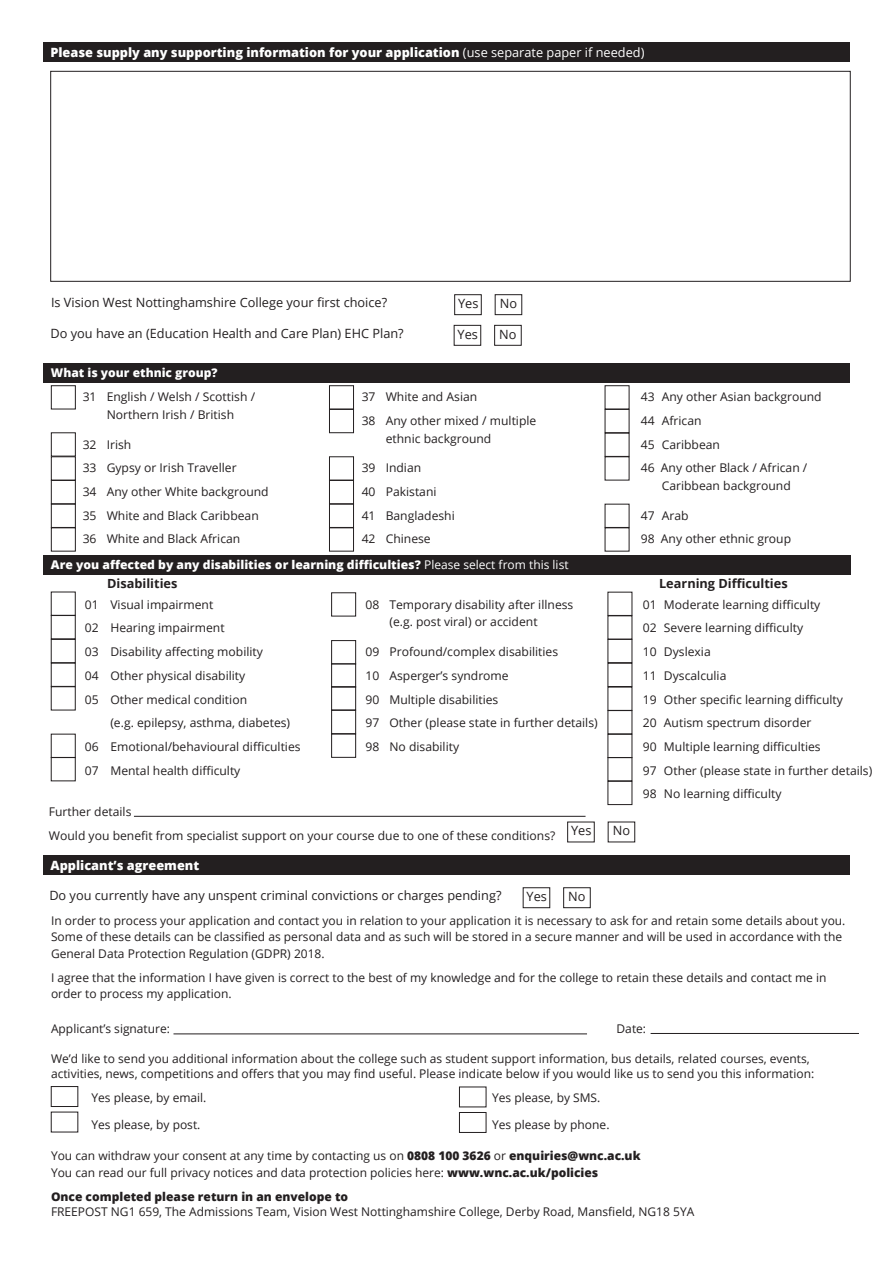
<style>
.page{position:relative;width:893px;height:1263px;background:#fff}
.page>*{position:absolute;margin:0;border:0;box-sizing:border-box;transform-origin:0 0}
.t1{font:12.75px "Open Sans";color:#231f20}
.t2{font:800 12.75px "Open Sans";color:#fff}
.t3{font:700 12.6px "Open Sans";color:#231f20}
.t4{font:12px/16.5px "Open Sans";color:#231f20}
.t5{font:800 12px "Open Sans";color:#fff}
.t6{font:800 12px "Open Sans";color:#231f20}
.s1{font-weight:400}
.s2{font-weight:800}
</style>
<div class="page">
<div style="left:43px;top:856px;width:806px;height:19px;background:#231f20"></div>
<hr style="left:134px;top:816px;width:451px;height:1px;background:#231f20">
<div style="left:43px;top:364px;width:807px;height:19px;background:#231f20"></div>
<div style="left:43px;top:556px;width:807px;height:19px;background:#231f20"></div>
<div style="left:329px;top:528px;width:25px;height:23px;border:1px solid #231f20"></div>
<div style="left:329px;top:504px;width:25px;height:24px;border:1px solid #231f20"></div>
<div style="left:329px;top:480px;width:25px;height:24px;border:1px solid #231f20"></div>
<div style="left:329px;top:457px;width:25px;height:23px;border:1px solid #231f20"></div>
<div style="left:329px;top:409px;width:25px;height:24px;border:1px solid #231f20"></div>
<div style="left:329px;top:385px;width:25px;height:24px;border:1px solid #231f20"></div>
<div style="left:51px;top:528px;width:25px;height:23px;border:1px solid #231f20"></div>
<div style="left:51px;top:504px;width:25px;height:24px;border:1px solid #231f20"></div>
<div style="left:51px;top:480px;width:25px;height:24px;border:1px solid #231f20"></div>
<div style="left:51px;top:457px;width:25px;height:23px;border:1px solid #231f20"></div>
<div style="left:51px;top:433px;width:25px;height:23px;border:1px solid #231f20"></div>
<div style="left:51px;top:385px;width:25px;height:24px;border:1px solid #231f20"></div>
<div style="left:605px;top:409px;width:24px;height:24px;border:1px solid #231f20"></div>
<div style="left:605px;top:385px;width:24px;height:24px;border:1px solid #231f20"></div>
<div style="left:51px;top:663px;width:24px;height:24px;border:1px solid #231f20"></div>
<div style="left:51px;top:639px;width:24px;height:24px;border:1px solid #231f20"></div>
<div style="left:51px;top:615px;width:24px;height:24px;border:1px solid #231f20"></div>
<div style="left:51px;top:757px;width:24px;height:24px;border:1px solid #231f20"></div>
<div style="left:331px;top:734px;width:25px;height:23px;border:1px solid #231f20"></div>
<div style="left:331px;top:710px;width:25px;height:24px;border:1px solid #231f20"></div>
<div style="left:331px;top:664px;width:25px;height:23px;border:1px solid #231f20"></div>
<div style="left:331px;top:593px;width:25px;height:23px;border:1px solid #231f20"></div>
<div style="left:608px;top:734px;width:24px;height:24px;border:1px solid #231f20"></div>
<div style="left:608px;top:663px;width:24px;height:24px;border:1px solid #231f20"></div>
<div style="left:608px;top:639px;width:24px;height:24px;border:1px solid #231f20"></div>
<div style="left:331px;top:640px;width:25px;height:24px;border:1px solid #231f20"></div>
<div style="left:608px;top:781px;width:24px;height:24px;border:1px solid #231f20"></div>
<div style="left:331px;top:686px;width:25px;height:24px;border:1px solid #231f20"></div>
<hr style="left:173px;top:1034px;width:414px;height:1px;background:#231f20">
<hr style="left:651px;top:1033px;width:208px;height:1px;background:#231f20">
<div style="left:51px;top:1086px;width:27px;height:21px;border:1px solid #231f20"></div>
<div style="left:459px;top:1112px;width:27px;height:21px;border:1px solid #231f20"></div>
<div style="left:43px;top:43px;width:806px;height:19px;background:#231f20"></div>
<div style="left:50px;top:71px;width:800px;height:210px;border:1px solid #231f20"></div>
<div style="left:494px;top:325px;width:27px;height:20px;border:1px solid #231f20"></div>
<div style="left:454px;top:325px;width:27px;height:20px;border:1px solid #231f20"></div>
<div style="left:495px;top:294px;width:27px;height:21px;border:1px solid #231f20"></div>
<div style="left:454px;top:294px;width:27px;height:21px;border:1px solid #231f20"></div>
<div style="left:563px;top:887px;width:27px;height:21px;border:1px solid #231f20"></div>
<div style="left:523px;top:887px;width:27px;height:21px;border:1px solid #231f20"></div>
<p class="t2" style="left:50px;top:42px;width:596px">Please supply any supporting information for your application <span class="s1">(use separate paper if needed)</span></p>
<p class="t1" style="left:51px;top:294px;width:338px">Is Vision West Nottinghamshire College your first choice?</p>
<p class="t1" style="left:458px;top:295px;width:22px">Yes</p>
<p class="t1" style="left:500px;top:295px;width:19px">No</p>
<p class="t1" style="left:50px;top:324px;width:355px">Do you have an (Education Health and Care Plan) EHC Plan?</p>
<p class="t1" style="left:458px;top:325px;width:22px">Yes</p>
<p class="t1" style="left:499px;top:325px;width:19px">No</p>
<p class="t5" style="left:51px;top:364px;width:168px">What is your ethnic group?</p>
<p class="t4" style="left:83px;top:388px;width:174px">31 English / Welsh / Scottish /</p>
<p class="t4" style="left:362px;top:388px;width:117px">37 White and Asian</p>
<p class="t4" style="left:641px;top:388px;width:182px">43 Any other Asian background</p>
<p class="t4" style="left:107px;top:406px;width:129px">Northern Irish / British</p>
<p class="t4" style="left:362px;top:412px;width:176px">38 Any other mixed / multiple</p>
<p class="t4" style="left:641px;top:412px;width:62px">44 African</p>
<p class="t4" style="left:83px;top:436px;width:50px">32 Irish</p>
<p class="t4" style="left:386px;top:430px;width:107px">ethnic background</p>
<p class="t4" style="left:641px;top:436px;width:81px">45 Caribbean</p>
<p class="t4" style="left:83px;top:459px;width:155px">33 Gypsy or Irish Traveller</p>
<p class="t4" style="left:362px;top:459px;width:61px">39 Indian</p>
<p class="t4" style="left:641px;top:459px;width:168px">46 Any other Black / African /</p>
<p class="t4" style="left:83px;top:483px;width:188px">34 Any other White background</p>
<p class="t4" style="left:362px;top:483px;width:76px">40 Pakistani</p>
<p class="t4" style="left:662px;top:477px;width:131px">Caribbean background</p>
<p class="t4" style="left:83px;top:507px;width:178px">35 White and Black Caribbean</p>
<p class="t4" style="left:362px;top:507px;width:95px">41 Bangladeshi</p>
<p class="t4" style="left:641px;top:507px;width:49px">47 Arab</p>
<p class="t4" style="left:83px;top:530px;width:159px">36 White and Black African</p>
<p class="t4" style="left:362px;top:530px;width:71px">42 Chinese</p>
<p class="t4" style="left:641px;top:530px;width:152px">98 Any other ethnic group</p>
<p class="t5" style="left:51px;top:556px;width:519px">Are you affected by any disabilities or learning difficulties? <span class="s1">Please select from this list</span></p>
<p class="t3" style="left:107px;top:574px;width:72px">Disabilities</p>
<p class="t3" style="left:659px;top:574px;width:130px">Learning Difficulties</p>
<p class="t4" style="left:85px;top:596px;width:130px">01 Visual impairment</p>
<p class="t4" style="left:365px;top:596px;width:209px">08 Temporary disability after illness</p>
<p class="t4" style="left:643px;top:596px;width:179px">01 Moderate learning difficulty</p>
<p class="t4" style="left:85px;top:619px;width:141px">02 Hearing impairment</p>
<p class="t4" style="left:389px;top:613px;width:150px">(e.g. post viral) or accident</p>
<p class="t4" style="left:643px;top:619px;width:162px">02 Severe learning difficulty</p>
<p class="t4" style="left:85px;top:643px;width:180px">03 Disability affecting mobility</p>
<p class="t4" style="left:365px;top:643px;width:194px">09 Profound/complex disabilities</p>
<p class="t4" style="left:643px;top:643px;width:69px">10 Dyslexia</p>
<p class="t4" style="left:85px;top:667px;width:162px">04 Other physical disability</p>
<p class="t4" style="left:365px;top:667px;width:145px">10 Asperger’s syndrome</p>
<p class="t4" style="left:643px;top:667px;width:85px">11 Dyscalculia</p>
<p class="t4" style="left:85px;top:691px;width:164px">05 Other medical condition</p>
<p class="t4" style="left:365px;top:691px;width:135px">90 Multiple disabilities</p>
<p class="t4" style="left:643px;top:691px;width:202px">19 Other specific learning difficulty</p>
<p class="t4" style="left:110px;top:714px;width:181px">(e.g. epilepsy, asthma, diabetes)</p>
<p class="t4" style="left:365px;top:714px;width:234px">97 Other (please state in further details)</p>
<p class="t4" style="left:643px;top:714px;width:170px">20 Autism spectrum disorder</p>
<p class="t4" style="left:85px;top:738px;width:217px">06 Emotional/behavioural difficulties</p>
<p class="t4" style="left:365px;top:738px;width:95px">98 No disability</p>
<p class="t4" style="left:643px;top:738px;width:179px">90 Multiple learning difficulties</p>
<p class="t4" style="left:85px;top:762px;width:157px">07 Mental health difficulty</p>
<p class="t4" style="left:643px;top:762px;width:231px">97 Other (please state in further details)</p>
<p class="t4" style="left:643px;top:785px;width:140px">98 No learning difficulty</p>
<p class="t4" style="left:49px;top:803px;width:84px">Further details</p>
<p class="t4" style="left:49px;top:827px;width:508px">Would you benefit from specialist support on your course due to one of these conditions?</p>
<p class="t2" style="left:50px;top:856px;width:150px">Applicant’s agreement</p>
<p class="t1" style="left:571px;top:822px;width:22px">Yes</p>
<p class="t1" style="left:613px;top:822px;width:19px">No</p>
<p class="t1" style="left:49px;top:887px;width:454px">Do you currently have any unspent criminal convictions or charges pending?</p>
<p class="t1" style="left:527px;top:888px;width:22px">Yes</p>
<p class="t1" style="left:568px;top:888px;width:19px">No</p>
<p class="t4" style="left:51px;top:912px;width:796px">In order to process your application and contact you in relation to your application it is necessary to ask for and retain some details about you.<br>Some of these details can be classified as personal data and as such will be stored in a secure manner and will be used in accordance with the<br>General Data Protection Regulation (GDPR) 2018.</p>
<p class="t4" style="left:51px;top:969px;width:777px">I agree that the information I have given is correct to the best of my knowledge and for the college to retain these details and contact me in order to process my application.</p>
<p class="t4" style="left:51px;top:1020px;width:121px">Applicant’s signature:</p>
<p class="t4" style="left:617px;top:1020px;width:31px">Date:</p>
<p class="t4" style="left:51px;top:1050px;width:765px;line-height:15px">We’d like to send you additional information about the college such as student support information, bus details, related courses, events, activities, news, competitions and offers that you may find useful. Please indicate below if you would like us to send you this information:</p>
<p class="t4" style="left:92px;top:1089px;width:116px">Yes please, by email.</p>
<p class="t4" style="left:492px;top:1089px;width:110px">Yes please, by SMS.</p>
<p class="t4" style="left:92px;top:1116px;width:110px">Yes please, by post.</p>
<p class="t4" style="left:492px;top:1116px;width:119px">Yes please by phone.</p>
<p class="t4" style="left:51px;top:1147px;width:591px">You can withdraw your consent at any time by contacting us on <span class="s2">0808 100 3626</span> or <span class="s2">enquiries@wnc.ac.uk</span></p>
<p class="t4" style="left:51px;top:1164px;width:549px">You can read our full privacy notices and data protection policies here: <span class="s2">www.wnc.ac.uk/policies</span></p>
<p class="t6" style="left:51px;top:1187px;width:299px">Once completed please return in an envelope to</p>
<p class="t4" style="left:51px;top:1203px;width:645px">FREEPOST NG1 659, The Admissions Team, Vision West Nottinghamshire College, Derby Road, Mansfield, NG18 5YA</p>
</div>
